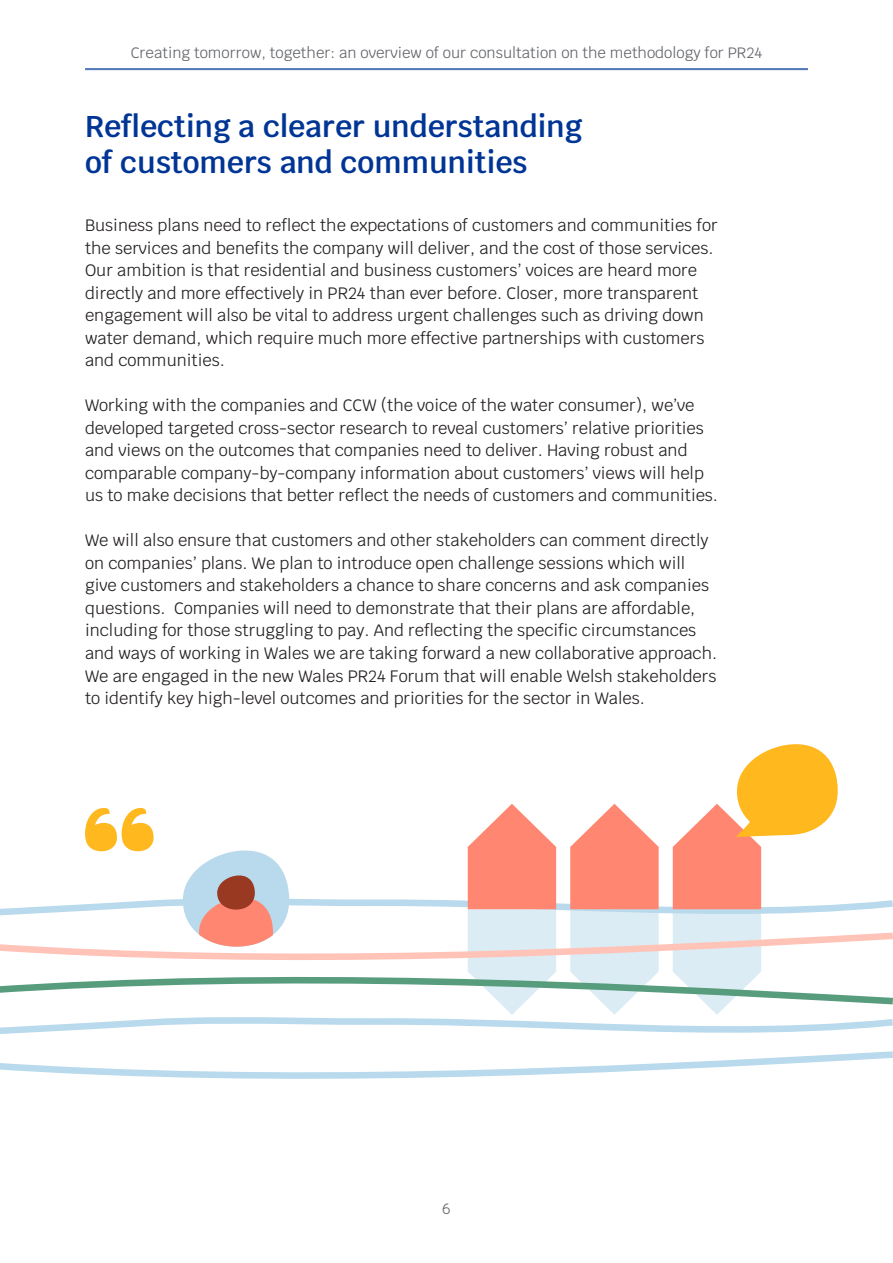
<style>
.page{position:relative;width:893px;height:1263px;background:#fff}
.page>*{position:absolute;margin:0;border:0;box-sizing:border-box;transform-origin:0 0}
.t1{font:600 30px/36px "Krub";color:#003595}
.t2{font:16.5px/22.5px "Krub";color:#231f20}
.t3{font:15px "Krub";color:#63656a}
</style>
<div class="page">
<hr style="left:85px;top:68px;width:723px;height:2px;background:#577ab9">
<svg style="left:0;top:744px;width:893px;height:335px"></svg>
<p class="t3" style="left:131px;top:40px;width:633px">Creating tomorrow, together: an overview of our consultation on the methodology for PR24</p>
<h1 class="t1" style="left:85px;top:108px;width:499px">Reflecting a clearer understanding of customers and communities</h1>
<p class="t2" style="left:85px;top:214px;width:634px">Business plans need to reflect the expectations of customers and communities for the services and benefits the company will deliver, and the cost of those services.<br>Our ambition is that residential and business customers’ voices are heard more directly and more effectively in PR24 than ever before. Closer, more transparent engagement will also be vital to address urgent challenges such as driving down water demand, which require much more effective partnerships with customers and communities.</p>
<p class="t2" style="left:85px;top:394px;width:634px">Working with the companies and CCW (the voice of the water consumer), we’ve developed targeted cross-sector research to reveal customers’ relative priorities and views on the outcomes that companies need to deliver. Having robust and comparable company-by-company information about customers’ views will help us to make decisions that better reflect the needs of customers and communities.</p>
<p class="t2" style="left:85px;top:529px;width:634px">We will also ensure that customers and other stakeholders can comment directly on companies’ plans. We plan to introduce open challenge sessions which will give customers and stakeholders a chance to share concerns and ask companies questions. Companies will need to demonstrate that their plans are affordable, including for those struggling to pay. And reflecting the specific circumstances and ways of working in Wales we are taking forward a new collaborative approach.<br>We are engaged in the new Wales PR24 Forum that will enable Welsh stakeholders to identify key high-level outcomes and priorities for the sector in Wales.</p>
<p class="t3" style="left:442px;top:1196px;width:10px">6</p>
</div>
